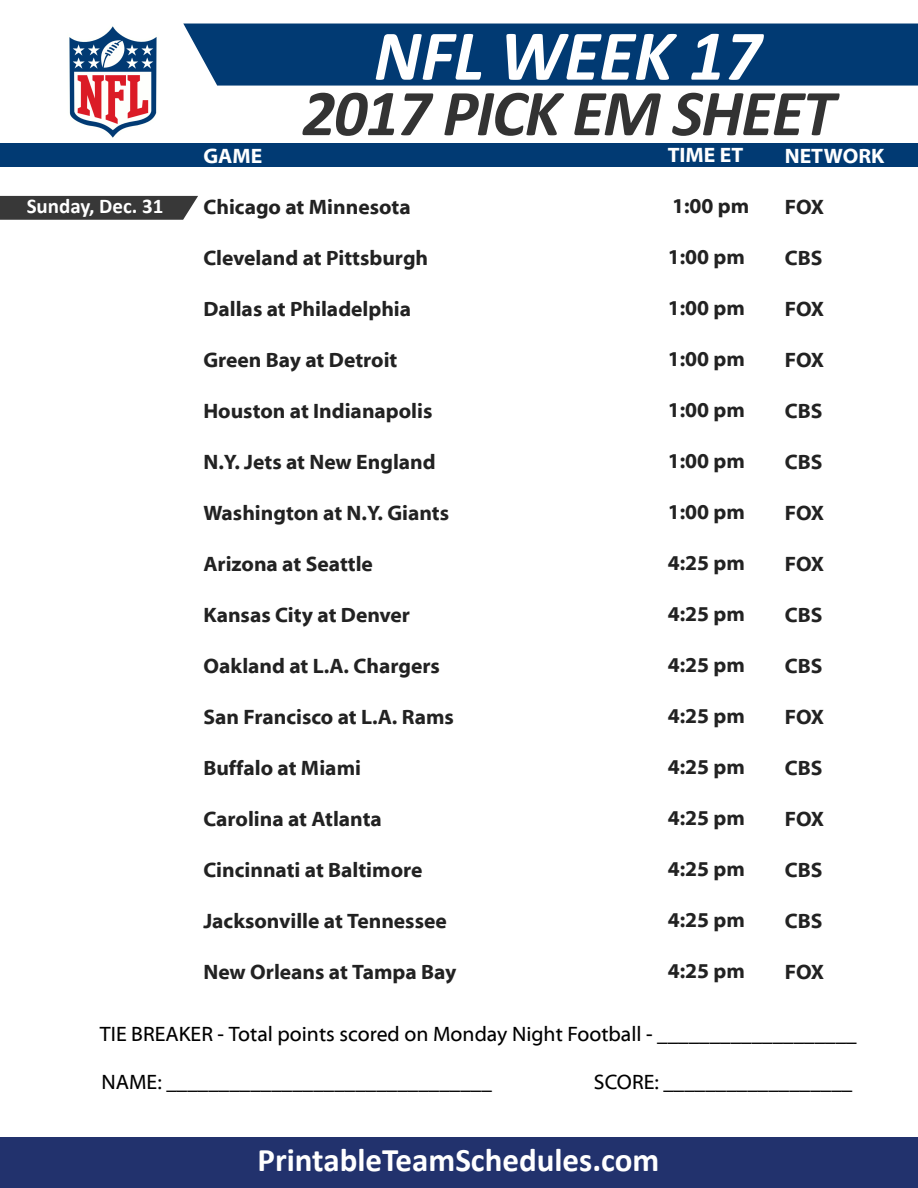
<style>
.page{position:relative;width:918px;height:1188px;background:#fff}
.page>*{position:absolute;margin:0;border:0;box-sizing:border-box;transform-origin:0 0}
.t1{font:italic 700 72px "Calibri";letter-spacing:-.005em;color:#fff}
.t2{font:italic 700 66px "Calibri";letter-spacing:-.025em;color:#333}
.t3{font:700 33px "Calibri";color:#fff}
.t4{font:700 21px "Myriad Web Pro";color:#222}
.t5{font:21px "Myriad Web Pro";color:#000}
.t6{font:700 21px "Myriad Web Pro";color:#fff}
.t7{font:700 21px "Calibri";color:#fff}
</style>
<div class="page">
<div style="left:0;top:1138px;width:918px;height:50px;background:#22326d"></div>
<img style="left:69px;top:26px;width:88px;height:112px">
<div style="left:183px;top:24px;width:735px;height:62px;background:#013a73"></div>
<div style="left:0;top:143px;width:918px;height:24px;background:#013a73"></div>
<svg style="left:0;top:196px;width:198px;height:24px;background:#414141"></svg>
<p class="t7" style="left:27px;top:193px;width:138px">Sunday, Dec. 31</p>
<h1 class="t1" style="left:374px;top:10px;width:389px">NFL WEEK 17</h1>
<h2 class="t2" style="left:302px;top:71px;width:534px">2017 PICK EM SHEET</h2>
<p class="t6" style="left:203px;top:145px;width:60px">GAME</p>
<p class="t4" style="left:203px;top:196px;width:209px">Chicago at Minnesota</p>
<p class="t4" style="left:203px;top:247px;width:226px">Cleveland at Pittsburgh</p>
<p class="t4" style="left:203px;top:298px;width:209px">Dallas at Philadelphia</p>
<p class="t4" style="left:203px;top:349px;width:196px">Green Bay at Detroit</p>
<p class="t4" style="left:203px;top:400px;width:231px">Houston at Indianapolis</p>
<p class="t4" style="left:203px;top:451px;width:234px">N.Y. Jets at New England</p>
<p class="t4" style="left:203px;top:502px;width:247px">Washington at N.Y. Giants</p>
<p class="t4" style="left:203px;top:553px;width:171px">Arizona at Seattle</p>
<p class="t4" style="left:203px;top:604px;width:208px">Kansas City at Denver</p>
<p class="t4" style="left:203px;top:655px;width:238px">Oakland at L.A. Chargers</p>
<p class="t4" style="left:203px;top:706px;width:252px">San Francisco at L.A. Rams</p>
<p class="t4" style="left:203px;top:757px;width:159px">Buffalo at Miami</p>
<p class="t4" style="left:203px;top:808px;width:180px">Carolina at Atlanta</p>
<p class="t4" style="left:203px;top:859px;width:221px">Cincinnati at Baltimore</p>
<p class="t4" style="left:203px;top:910px;width:245px">Jacksonville at Tennessee</p>
<p class="t4" style="left:203px;top:961px;width:255px">New Orleans at Tampa Bay</p>
<p class="t6" style="left:668px;top:144px;width:77px">TIME ET</p>
<p class="t4" style="left:672px;top:195px;width:79px">1:00 pm</p>
<p class="t4" style="left:668px;top:246px;width:79px">1:00 pm</p>
<p class="t4" style="left:668px;top:297px;width:79px">1:00 pm</p>
<p class="t4" style="left:668px;top:348px;width:79px">1:00 pm</p>
<p class="t4" style="left:668px;top:399px;width:79px">1:00 pm</p>
<p class="t4" style="left:668px;top:450px;width:79px">1:00 pm</p>
<p class="t4" style="left:668px;top:501px;width:79px">1:00 pm</p>
<p class="t4" style="left:668px;top:552px;width:79px">4:25 pm</p>
<p class="t4" style="left:668px;top:603px;width:79px">4:25 pm</p>
<p class="t4" style="left:668px;top:654px;width:79px">4:25 pm</p>
<p class="t4" style="left:668px;top:705px;width:79px">4:25 pm</p>
<p class="t4" style="left:668px;top:756px;width:79px">4:25 pm</p>
<p class="t4" style="left:668px;top:807px;width:79px">4:25 pm</p>
<p class="t4" style="left:668px;top:858px;width:79px">4:25 pm</p>
<p class="t4" style="left:668px;top:909px;width:79px">4:25 pm</p>
<p class="t4" style="left:668px;top:960px;width:79px">4:25 pm</p>
<p class="t6" style="left:785px;top:144px;width:101px">NETWORK</p>
<p class="t4" style="left:785px;top:195px;width:41px">FOX</p>
<p class="t4" style="left:785px;top:246px;width:39px">CBS</p>
<p class="t4" style="left:785px;top:297px;width:41px">FOX</p>
<p class="t4" style="left:785px;top:348px;width:41px">FOX</p>
<p class="t4" style="left:785px;top:399px;width:39px">CBS</p>
<p class="t4" style="left:785px;top:450px;width:39px">CBS</p>
<p class="t4" style="left:785px;top:501px;width:41px">FOX</p>
<p class="t4" style="left:785px;top:552px;width:41px">FOX</p>
<p class="t4" style="left:785px;top:603px;width:39px">CBS</p>
<p class="t4" style="left:785px;top:654px;width:39px">CBS</p>
<p class="t4" style="left:785px;top:705px;width:41px">FOX</p>
<p class="t4" style="left:785px;top:756px;width:39px">CBS</p>
<p class="t4" style="left:785px;top:807px;width:41px">FOX</p>
<p class="t4" style="left:785px;top:858px;width:39px">CBS</p>
<p class="t4" style="left:785px;top:909px;width:39px">CBS</p>
<p class="t4" style="left:785px;top:960px;width:41px">FOX</p>
<p class="t5" style="left:100px;top:1022px;width:758px">TIE BREAKER - Total points scored on Monday Night Football - ___________________</p>
<p class="t5" style="left:102px;top:1071px;width:392px">NAME: _______________________________</p>
<p class="t5" style="left:594px;top:1071px;width:260px">SCORE: __________________</p>
<h3 class="t3" style="left:257px;top:1139px;width:403px">PrintableTeamSchedules.com</h3>
</div>
